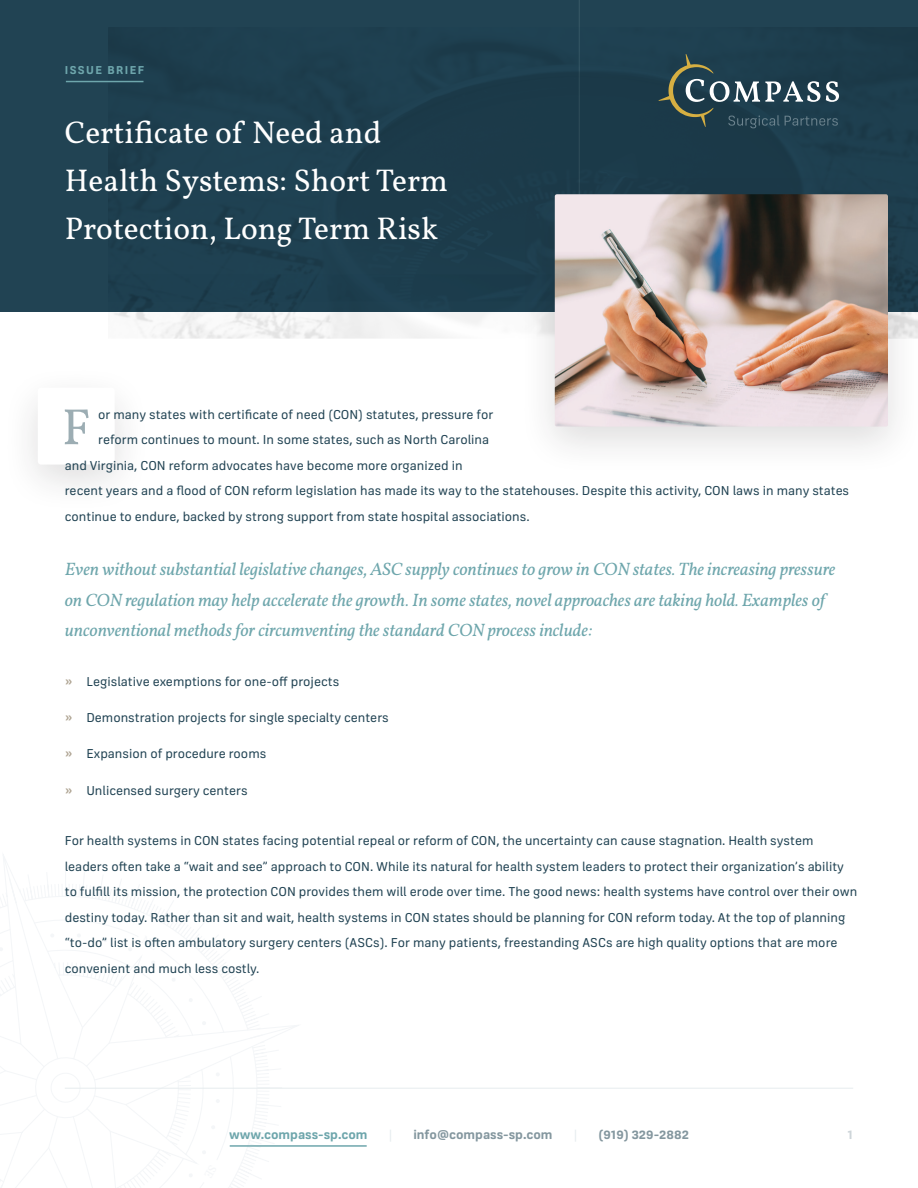
<style>
.page{position:relative;width:918px;height:1188px;background:#fff}
.page>*{position:absolute;margin:0;border:0;box-sizing:border-box;transform-origin:0 0}
.t1{font:51px "Vollkorn";color:#9cadb3}
.t2{font:31.5px/48px "Vollkorn";color:#fff}
.t3{font:italic 18px/30px "Vollkorn";letter-spacing:-.005em;color:#6ea6ac}
.t4{font:13.5px/25.5px "Frygia";color:#214353}
.t5{font:700 13.5px "Frygia";color:#84979f}
.t6{font:700 13.5px "Frygia";color:#6ea6ac}
.t7{font:700 13.5px "Frygia";color:#ced5d9}
.t8{font:700 12px "Frygia";letter-spacing:.115em;color:#6ea6ac}
.s1{font-weight:500;font-size:15px;color:#ada290}
</style>
<div class="page">
<svg style="left:0;top:879px;width:274px;height:309px"></svg>
<svg style="left:0;top:947px;width:3px;height:5px"></svg>
<svg style="left:188px;top:1173px;width:5px;height:5px"></svg>
<svg style="left:202px;top:1150px;width:4px;height:5px"></svg>
<svg style="left:211px;top:1125px;width:4px;height:4px"></svg>
<svg style="left:216px;top:1099px;width:4px;height:4px"></svg>
<svg style="left:216px;top:1072px;width:4px;height:4px"></svg>
<svg style="left:202px;top:1021px;width:4px;height:4px"></svg>
<svg style="left:188px;top:998px;width:5px;height:4px"></svg>
<svg style="left:171px;top:977px;width:5px;height:5px"></svg>
<svg style="left:151px;top:960px;width:4px;height:5px"></svg>
<svg style="left:128px;top:947px;width:4px;height:5px"></svg>
<svg style="left:103px;top:938px;width:4px;height:4px"></svg>
<svg style="left:77px;top:933px;width:4px;height:5px"></svg>
<svg style="left:50px;top:933px;width:4px;height:5px"></svg>
<hr style="left:65px;top:1088px;width:788px;height:1px;background:#e6ecee">
<hr style="left:230px;top:1145px;width:137px;height:2px;background:#6ea6ac">
<img style="left:113px;top:312px;width:376px;height:27px">
<div style="left:1px;top:365px;width:150px;height:149px;background:#231f20;opacity:.15"></div>
<div style="left:38px;top:388px;width:77px;height:77px;background:#fff;border-radius:3px"></div>
<div style="left:0;top:0;width:918px;height:312px;background:#214353"></div>
<hr style="left:579px;top:0;width:1px;height:201px;background:#385966">
<svg style="left:659px;top:54px;width:180px;height:74px"></svg>
<div style="left:518px;top:171px;width:400px;height:305px;background:#231f20;opacity:.15"></div>
<img style="left:555px;top:194px;width:333px;height:233px">
<hr style="left:66px;top:81px;width:78px;height:1px;background:#6ea6ac">
<svg style="left:142px;top:936px;width:16px;height:14px"></svg>
<p class="t8" style="left:65px;top:62px;width:81px">ISSUE BRIEF</p>
<h2 class="t2" style="left:65px;top:109px;width:385px">Certificate of Need and<br>Health Systems: Short Term<br>Protection, Long Term Risk</h2>
<h1 class="t1" style="left:62px;top:394px;width:30px">F</h1>
<p class="t4" style="left:98px;top:401px;width:397px">or many states with certificate of need (CON) statutes, pressure for</p>
<p class="t4" style="left:98px;top:426px;width:392px">reform continues to mount. In some states, such as North Carolina</p>
<p class="t4" style="left:65px;top:452px;width:399px">and Virginia, CON reform advocates have become more organized in</p>
<p class="t4" style="left:65px;top:477px;width:786px">recent years and a flood of CON reform legislation has made its way to the statehouses. Despite this activity, CON laws in many states</p>
<p class="t4" style="left:65px;top:503px;width:467px">continue to endure, backed by strong support from state hospital associations.</p>
<p class="t3" style="left:65px;top:555px;width:772px">Even without substantial legislative changes, ASC supply continues to grow in CON states. The increasing pressure on CON regulation may help accelerate the growth. In some states, novel approaches are taking hold. Examples of unconventional methods for circumventing the standard CON process include:</p>
<p class="t4" style="left:65px;top:668px;width:276px"><span class="s1">»</span> Legislative exemptions for one-off projects</p>
<p class="t4" style="left:65px;top:704px;width:326px"><span class="s1">»</span> Demonstration projects for single specialty centers</p>
<p class="t4" style="left:65px;top:741px;width:203px"><span class="s1">»</span> Expansion of procedure rooms</p>
<p class="t4" style="left:65px;top:777px;width:184px"><span class="s1">»</span> Unlicensed surgery centers</p>
<p class="t4" style="left:65px;top:827px;width:794px">For health systems in CON states facing potential repeal or reform of CON, the uncertainty can cause stagnation. Health system leaders often take a “wait and see” approach to CON. While its natural for health system leaders to protect their organization’s ability to fulfill its mission, the protection CON provides them will erode over time. The good news: health systems have control over their own destiny today. Rather than sit and wait, health systems in CON states should be planning for CON reform today. At the top of planning “to-do” list is often ambulatory surgery centers (ASCs). For many patients, freestanding ASCs are high quality options that are more convenient and much less costly.</p>
<p class="t6" style="left:229px;top:1126px;width:140px">www.compass-sp.com</p>
<p class="t5" style="left:413px;top:1126px;width:141px">info@compass-sp.com</p>
<p class="t5" style="left:598px;top:1126px;width:92px">(919) 329-2882</p>
<p class="t7" style="left:847px;top:1126px;width:7px">1</p>
</div>
